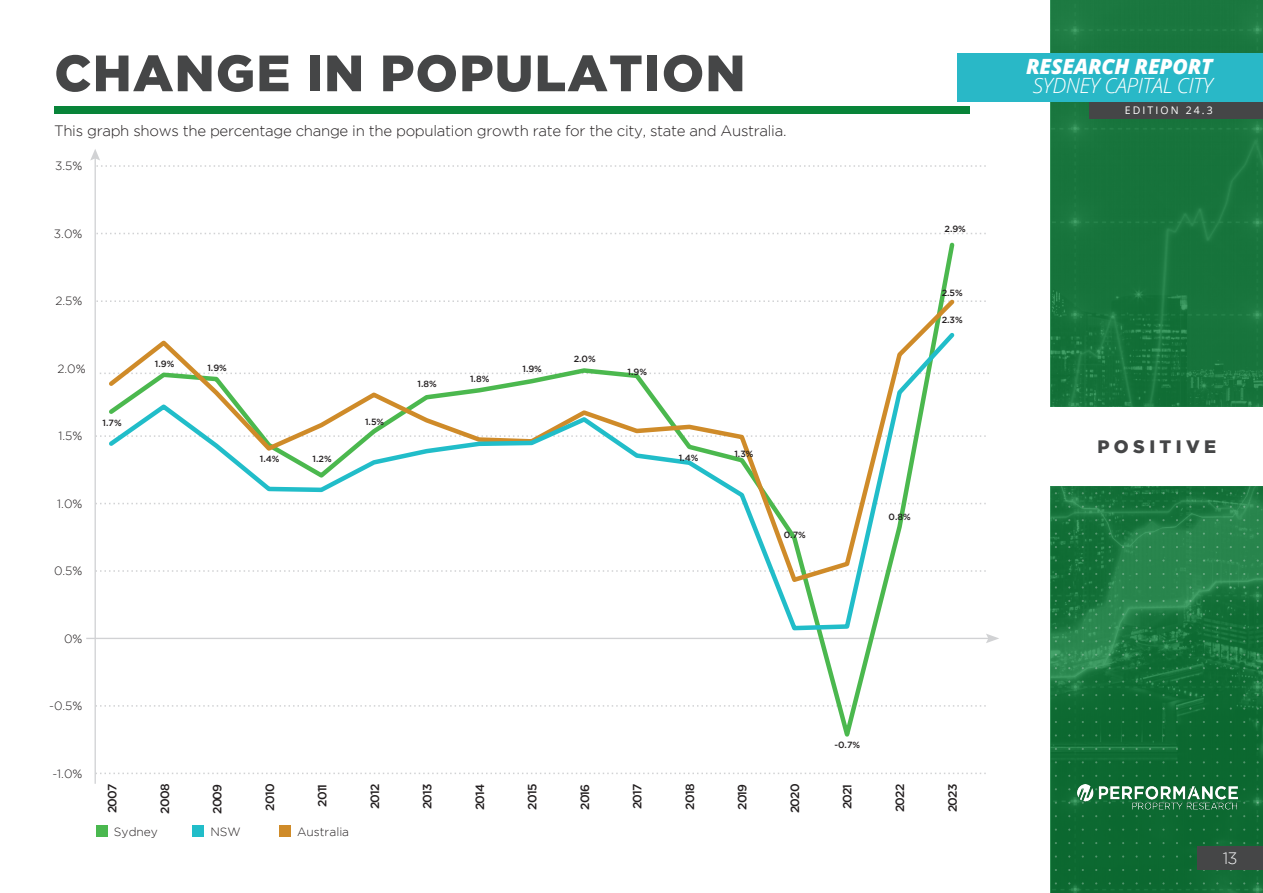
<style>
.page{position:relative;width:1263px;height:893px;background:#fff}
.page>*{position:absolute;margin:0;border:0;box-sizing:border-box;transform-origin:0 0}
.Sub-Title_Grey{font:900 51px "Gotham";letter-spacing:.025em;color:#454647}
.t1{font:italic 300 21px "Open Sans";letter-spacing:-.02em;color:#fff}
.t2{font:italic 800 21px "Open Sans";letter-spacing:-.01em;color:#fff}
.t3{font:900 18px "Gotham";letter-spacing:.245em;color:#454647}
.t4{font:300 16.5px "Gotham";color:#f2f3f4}
.t5{font:300 15px "Gotham";letter-spacing:-.02em;color:#231f20}
.Text_for_graphs_Small{font:500 12px "Gotham";letter-spacing:-.07em;color:#231f20}
.Text_for_graphs{font:300 12px "Gotham";color:#231f20}
.t6{font:10.5px "Open Sans";letter-spacing:.2em;color:#fff}
.Text_for_graphs_Small-2{font:500 9px "Gotham";color:#231f20}
</style>
<div class="page">
<div style="left:1051px;top:0;width:212px;height:407px;background:#17743c"></div>
<svg style="left:1050px;top:486px;width:213px;height:407px;fill:#116e36"></svg>
<div style="left:1197px;top:846px;width:66px;height:23px;background:#454647"></div>
<img style="left:1077px;top:785px;width:160px;height:25px">
<div style="left:1089px;top:101px;width:174px;height:18px;background:#454647"></div>
<div style="left:957px;top:53px;width:306px;height:48px;background:#29b8c7"></div>
<hr style="left:86px;top:638px;width:907px;height:1px;background:#d1d2d4">
<svg style="left:986px;top:634px;width:13px;height:9px"></svg>
<svg style="left:96px;top:300px;width:890px;height:2px"></svg>
<svg style="left:96px;top:233px;width:890px;height:1px"></svg>
<svg style="left:100px;top:373px;width:889px;height:1px"></svg>
<svg style="left:96px;top:435px;width:890px;height:2px"></svg>
<svg style="left:96px;top:503px;width:890px;height:1px"></svg>
<svg style="left:96px;top:570px;width:890px;height:2px"></svg>
<svg style="left:96px;top:705px;width:890px;height:2px"></svg>
<svg style="left:96px;top:773px;width:890px;height:1px"></svg>
<svg style="left:105px;top:242px;width:852px;height:495px"></svg>
<svg style="left:105px;top:296px;width:853px;height:33px"></svg>
<svg style="left:105px;top:329px;width:853px;height:304px"></svg>
<div style="left:54px;top:106px;width:916px;height:8px;background:#088439"></div>
<hr style="left:95px;top:155px;width:1px;height:629px;background:#d1d2d4">
<svg style="left:90px;top:149px;width:896px;height:18px"></svg>
<div style="left:96px;top:826px;width:11px;height:11px;background:#4ab84f"></div>
<div style="left:192px;top:826px;width:11px;height:11px;background:#21bdc9"></div>
<div style="left:279px;top:826px;width:11px;height:11px;background:#cf8b29"></div>
<p class="Sub-Title_Grey" style="left:54px;top:44px;width:693px">CHANGE IN POPULATION</p>
<p class="t5" style="left:54px;top:122px;width:734px">This graph shows the percentage change in the population growth rate for the city, state and Australia.</p>
<p class="Text_for_graphs" style="left:55px;top:160px;width:29px">3.5%</p>
<p class="Text_for_graphs" style="left:54px;top:227px;width:30px">3.0%</p>
<p class="Text_for_graphs" style="left:55px;top:295px;width:28px">2.5%</p>
<p class="Text_for_graphs" style="left:57px;top:362px;width:30px">2.0%</p>
<p class="Text_for_graphs" style="left:59px;top:430px;width:25px">1.5%</p>
<p class="Text_for_graphs_Small-2" style="left:103px;top:417px;width:21px">1.7%</p>
<p class="Text_for_graphs" style="left:57px;top:497px;width:27px">1.0%</p>
<p class="Text_for_graphs" style="left:54px;top:565px;width:30px">0.5%</p>
<p class="Text_for_graphs_Small-2" style="left:155px;top:358px;width:21px">1.9%</p>
<p class="Text_for_graphs_Small-2" style="left:207px;top:363px;width:21px">1.9%</p>
<p class="Text_for_graphs_Small-2" style="left:260px;top:454px;width:21px">1.4%</p>
<p class="Text_for_graphs_Small-2" style="left:313px;top:454px;width:21px">1.2%</p>
<p class="Text_for_graphs_Small-2" style="left:365px;top:416px;width:21px">1.5%</p>
<p class="Text_for_graphs_Small-2" style="left:417px;top:378px;width:21px">1.8%</p>
<p class="Text_for_graphs_Small-2" style="left:470px;top:374px;width:21px">1.8%</p>
<p class="Text_for_graphs_Small-2" style="left:522px;top:364px;width:21px">1.9%</p>
<p class="Text_for_graphs_Small-2" style="left:574px;top:353px;width:24px">2.0%</p>
<p class="Text_for_graphs_Small-2" style="left:627px;top:367px;width:21px">1.9%</p>
<p class="Text_for_graphs_Small-2" style="left:679px;top:453px;width:21px">1.4%</p>
<p class="Text_for_graphs_Small-2" style="left:734px;top:449px;width:21px">1.3%</p>
<p class="Text_for_graphs_Small-2" style="left:784px;top:529px;width:24px">0.7%</p>
<p class="Text_for_graphs_Small-2" style="left:944px;top:224px;width:23px">2.9%</p>
<p class="Text_for_graphs_Small-2" style="left:942px;top:288px;width:23px">2.5%</p>
<p class="Text_for_graphs_Small-2" style="left:942px;top:314px;width:23px">2.3%</p>
<p class="Text_for_graphs_Small-2" style="left:889px;top:512px;width:24px">0.8%</p>
<p class="Text_for_graphs" style="left:64px;top:632px;width:20px">0%</p>
<p class="Text_for_graphs" style="left:49px;top:700px;width:35px">-0.5%</p>
<p class="Text_for_graphs" style="left:52px;top:767px;width:32px">-1.0%</p>
<p class="Text_for_graphs_Small-2" style="left:834px;top:740px;width:27px">-0.7%</p>
<p class="Text_for_graphs_Small" style="left:105px;top:813px;width:31px;rotate:-90deg">2007</p>
<p class="Text_for_graphs_Small" style="left:158px;top:813px;width:31px;rotate:-90deg">2008</p>
<p class="Text_for_graphs_Small" style="left:210px;top:814px;width:32px;rotate:-90deg">2009</p>
<p class="Text_for_graphs_Small" style="left:263px;top:811px;width:28px;rotate:-90deg">2010</p>
<p class="Text_for_graphs_Small" style="left:315px;top:807px;width:25px;rotate:-90deg">2011</p>
<p class="Text_for_graphs_Small" style="left:368px;top:809px;width:27px;rotate:-90deg">2012</p>
<p class="Text_for_graphs_Small" style="left:420px;top:809px;width:27px;rotate:-90deg">2013</p>
<p class="Text_for_graphs_Small" style="left:473px;top:810px;width:28px;rotate:-90deg">2014</p>
<p class="Text_for_graphs_Small" style="left:525px;top:809px;width:27px;rotate:-90deg">2015</p>
<p class="Text_for_graphs_Small" style="left:578px;top:810px;width:28px;rotate:-90deg">2016</p>
<p class="Text_for_graphs_Small" style="left:630px;top:809px;width:27px;rotate:-90deg">2017</p>
<p class="Text_for_graphs_Small" style="left:683px;top:810px;width:27px;rotate:-90deg">2018</p>
<p class="Text_for_graphs_Small" style="left:735px;top:810px;width:28px;rotate:-90deg">2019</p>
<p class="Text_for_graphs_Small" style="left:788px;top:813px;width:31px;rotate:-90deg">2020</p>
<p class="Text_for_graphs_Small" style="left:840px;top:809px;width:27px;rotate:-90deg">2021</p>
<p class="Text_for_graphs_Small" style="left:893px;top:812px;width:30px;rotate:-90deg">2022</p>
<p class="Text_for_graphs_Small" style="left:945px;top:812px;width:30px;rotate:-90deg">2023</p>
<p class="Text_for_graphs" style="left:114px;top:825px;width:46px">Sydney</p>
<p class="Text_for_graphs" style="left:210px;top:825px;width:32px">NSW</p>
<p class="Text_for_graphs" style="left:297px;top:825px;width:54px">Australia</p>
<h2 class="t2" style="left:1026px;top:51px;width:188px">RESEARCH REPORT</h2>
<h2 class="t1" style="left:1033px;top:71px;width:181px">SYDNEY CAPITAL CITY</h2>
<p class="t6" style="left:1125px;top:103px;width:89px">EDITION 24.3</p>
<p class="t3" style="left:1097px;top:436px;width:120px">POSITIVE</p>
<p class="t4" style="left:1223px;top:849px;width:16px">13</p>
</div>
